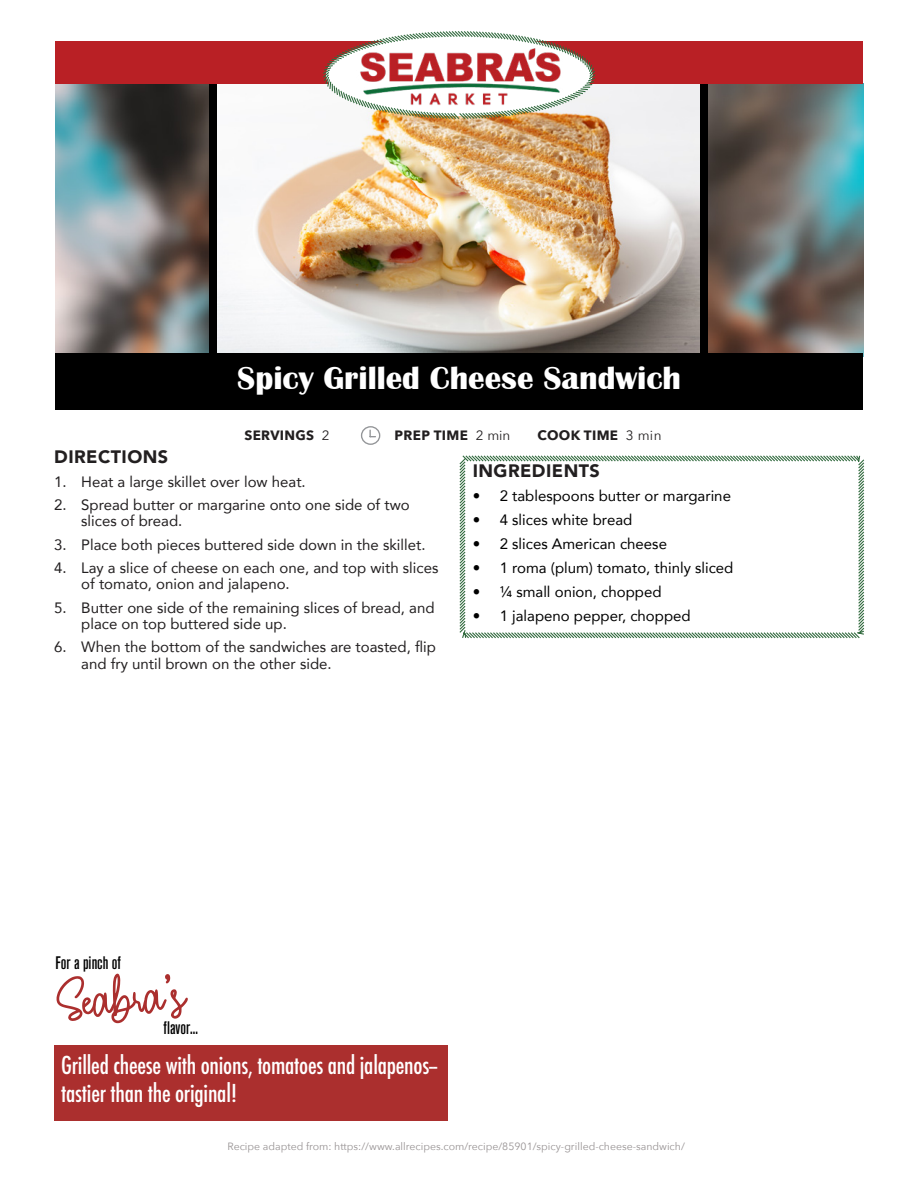
<style>
.page{position:relative;width:918px;height:1188px;background:#fff}
.page>*{position:absolute;margin:0;border:0;box-sizing:border-box;transform-origin:0 0}
.t1{font:57px "Buttercake";color:#ab2f2e}
.t2{font:700 33px "Britannic";color:#fff}
.t3{font:500 condensed 24px/28.8px "Futura";letter-spacing:-.01em;color:#fff}
.t4{font:900 18px "Avenir";letter-spacing:.025em;color:#221f20}
.t5{font:18px "Akzidenz Grotesk BQ Md Cnd Alt";color:#000}
.t6{font:15px/16.5px "Avenir";color:#221f20}
.t7{font:15px "Avenir";color:#000}
.t8{font:700 13.5px "Avenir Next";letter-spacing:.025em;color:#221f20}
.t9{font:10.5px "Avenir Next";color:#979293}
.s1{font-weight:400}
</style>
<div class="page">
<img style="left:55px;top:84px;width:808px;height:273px">
<div style="left:210px;top:73px;width:498px;height:281px;background:#000"></div>
<img style="left:217px;top:84px;width:483px;height:269px">
<div style="left:56px;top:354px;width:807px;height:56px;background:#000"></div>
<svg style="left:459px;top:455px;width:406px;height:184px"></svg>
<svg style="left:360px;top:426px;width:21px;height:19px"></svg>
<div style="left:56px;top:41px;width:807px;height:43px;background:#b92025"></div>
<svg style="left:322px;top:31px;width:275px;height:89px"></svg>
<img style="left:356px;top:47px;width:210px;height:58px">
<div style="left:54px;top:1046px;width:393px;height:75px;background:#ab2f2e"></div>
<h2 class="t2" style="left:237px;top:359px;width:445px">Spicy Grilled Cheese Sandwich</h2>
<p class="t8" style="left:244px;top:423px;width:87px">SERVINGS <span class="s1">2</span></p>
<p class="t8" style="left:395px;top:423px;width:117px">PREP TIME <span class="s1">2 min</span></p>
<p class="t8" style="left:537px;top:423px;width:126px">COOK TIME <span class="s1">3 min</span></p>
<p class="t4" style="left:54px;top:442px;width:116px">DIRECTIONS</p>
<p class="t6" style="left:54px;top:473px;width:253px">1. Heat a large skillet over low heat.</p>
<p class="t6" style="left:81px;top:496px;width:330px;text-indent:-27px">2. Spread butter or margarine onto one side of two slices of bread.</p>
<p class="t6" style="left:54px;top:536px;width:373px">3. Place both pieces buttered side down in the skillet.</p>
<p class="t6" style="left:81px;top:559px;width:359px;text-indent:-27px">4. Lay a slice of cheese on each one, and top with slices of tomato, onion and jalapeno.</p>
<p class="t6" style="left:81px;top:599px;width:355px;text-indent:-27px">5. Butter one side of the remaining slices of bread, and place on top buttered side up.</p>
<p class="t6" style="left:81px;top:638px;width:356px;text-indent:-27px">6. When the bottom of the sandwiches are toasted, flip and fry until brown on the other side.</p>
<p class="t4" style="left:473px;top:456px;width:129px">INGREDIENTS</p>
<p class="t7" style="left:473px;top:484px;width:260px">• 2 tablespoons butter or margarine</p>
<p class="t7" style="left:473px;top:508px;width:161px">• 4 slices white bread</p>
<p class="t7" style="left:473px;top:532px;width:196px">• 2 slices American cheese</p>
<p class="t7" style="left:473px;top:556px;width:262px">• 1 roma (plum) tomato, thinly sliced</p>
<p class="t7" style="left:473px;top:580px;width:190px">• ¼ small onion, chopped</p>
<p class="t7" style="left:473px;top:604px;width:219px">• 1 jalapeno pepper, chopped</p>
<p class="t5" style="left:56px;top:953px;width:67px">For a pinch of</p>
<h1 class="t1" style="left:54px;top:969px;width:132px;rotate:-3deg">Seabra’s</h1>
<p class="t5" style="left:164px;top:1017px;width:36px">flavor...</p>
<h3 class="t3" style="left:61px;top:1051px;width:378px">Grilled cheese with onions, tomatoes and jalapenos-- tastier than the original!</h3>
<p class="t9" style="left:228px;top:1138px;width:459px">Recipe adapted from: https://www.allrecipes.com/recipe/85901/spicy-grilled-cheese-sandwich/</p>
</div>
